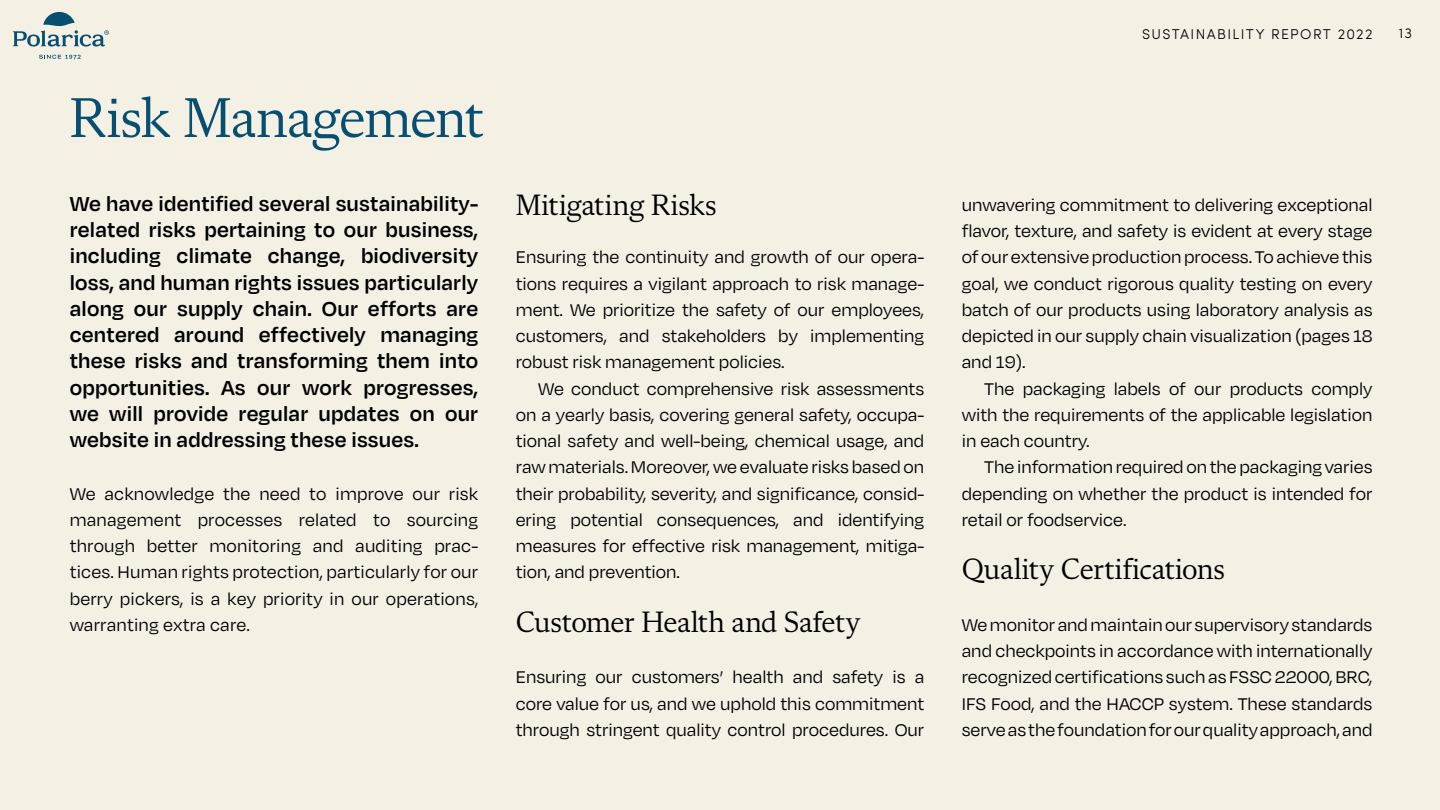
<style>
.page{position:relative;width:1440px;height:810px;background:#f4f0e4}
.page>*{position:absolute;margin:0;border:0;box-sizing:border-box;transform-origin:0 0}
.t1{font:57px "Flecha S";letter-spacing:-.02em;color:#074f72}
.t2{font:30px "Flecha S";letter-spacing:-.005em;color:#000}
.ingressi{font:600 23.25px/26.2px "Degular";letter-spacing:.01em;color:#000;text-align:justify}
.p_sis{font:19.5px/26.2px "Degular";color:#000;text-align:justify}
.t3{font:300 14.25px "Sofia Pro";letter-spacing:.09em;color:#000}
</style>
<div class="page">
<svg style="left:39px;top:55px;width:42px;height:4px"></svg>
<svg style="left:13px;top:12px;width:96px;height:35px"></svg>
<p class="t1" style="left:70px;top:85px;width:416px">Risk Management</p>
<p class="ingressi" style="left:70px;top:189px;width:410px">We have identified several sustainability&shy;related risks pertaining to our business, including climate change, biodiversity loss, and human rights issues particularly along our supply chain. Our efforts are centered around effectively managing these risks and transforming them into opportunities. As our work progresses, we will provide regular updates on our website in addressing these issues.</p>
<p class="p_sis" style="left:70px;top:480px;width:410px">We acknowledge the need to improve our risk management processes related to sourcing through better monitoring and auditing prac&shy;tices. Human rights protection, particularly for our berry pickers, is a key priority in our operations, warranting extra care.</p>
<p class="t2" style="left:516px;top:187px;width:203px">Mitigating Risks</p>
<p class="p_sis" style="left:516px;top:243px;width:410px">Ensuring the continuity and growth of our opera&shy;tions requires a vigilant approach to risk manage&shy;ment. We prioritize the safety of our employees, customers, and stakeholders by implementing robust risk management policies.</p>
<p class="p_sis" style="left:516px;top:375px;width:410px;text-indent:22px">We conduct comprehensive risk assessments on a yearly basis, covering general safety, occupa&shy;tional safety and well-being, chemical usage, and raw materials. Moreover, we evaluate risks based on their probability, severity, and significance, consid&shy;ering potential consequences, and identifying measures for effective risk management, mitiga&shy;tion, and prevention.</p>
<p class="t2" style="left:516px;top:604px;width:346px">Customer Health and Safety</p>
<p class="p_sis" style="left:516px;top:663px;width:410px">Ensuring our customers’ health and safety is a core value for us, and we uphold this commitment through stringent quality control procedures. Our</p>
<p class="t3" style="left:1142px;top:23px;width:232px">SUSTAINABILITY REPORT 2022</p>
<p class="t3" style="left:1399px;top:23px;width:15px">13</p>
<p class="p_sis" style="left:962px;top:191px;width:412px">unwavering commitment to delivering exceptional flavor, texture, and safety is evident at every stage of our extensive production process. To achieve this goal, we conduct rigorous quality testing on every batch of our products using laboratory analysis as depicted in our supply chain visualization (pages 18 and 19).</p>
<p class="p_sis" style="left:962px;top:375px;width:412px;text-indent:22px">The packaging labels of our products comply with the requirements of the applicable legislation in each country.</p>
<p class="p_sis" style="left:962px;top:453px;width:412px;text-indent:22px">The information required on the packaging varies depending on whether the product is intended for retail or foodservice.</p>
<p class="t2" style="left:962px;top:552px;width:265px">Quality Certifications</p>
<p class="p_sis" style="left:962px;top:611px;width:412px">We monitor and maintain our supervisory standards and checkpoints in accordance with internationally recognized certifications such as FSSC 22000, BRC, IFS Food, and the HACCP system. These standards serve as the foundation for our quality approach, and</p>
</div>
